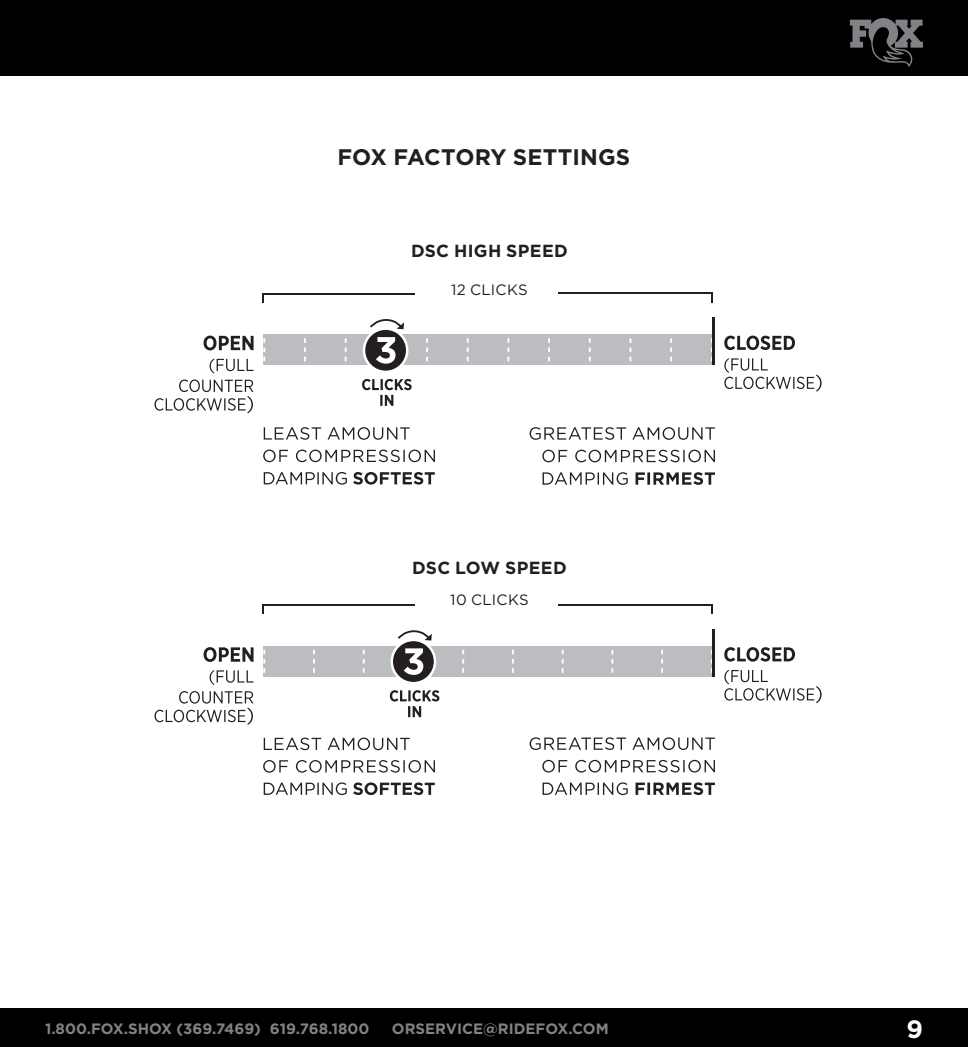
<style>
.page{position:relative;width:968px;height:1047px;background:#fff}
.page>*{position:absolute;margin:0;border:0;box-sizing:border-box;transform-origin:0 0}
.t1{font:700 25px "Gotham";color:#fff}
.ed_bullets{font:700 22.5px "Gotham";letter-spacing:.005em;color:#231f20}
.header_cover{font:700 17.5px "Gotham";letter-spacing:.015em;color:#231f20}
.t2{font:700 15px "Gotham";color:#808285}
.header_cover-2{font:15px "Gotham";letter-spacing:.025em;color:#231f20}
</style>
<div class="page">
<div style="left:0;top:1007px;width:968px;height:39px;background:#000"></div>
<div style="left:0;top:0;width:968px;height:76px;background:#000"></div>
<svg style="left:154px;top:379px;width:99px;height:34px"></svg>
<svg style="left:209px;top:358px;width:44px;height:15px"></svg>
<svg style="left:154px;top:691px;width:99px;height:33px"></svg>
<svg style="left:209px;top:670px;width:44px;height:14px"></svg>
<svg style="left:203px;top:335px;width:50px;height:15px"></svg>
<svg style="left:203px;top:647px;width:50px;height:14px"></svg>
<div style="left:263px;top:335px;width:450px;height:30px;background:#bcbdc0"></div>
<div style="left:263px;top:646px;width:450px;height:30px;background:#bcbdc0"></div>
<svg style="left:426px;top:334px;width:2px;height:28px"></svg>
<svg style="left:363px;top:649px;width:1px;height:28px"></svg>
<svg style="left:548px;top:334px;width:2px;height:28px"></svg>
<svg style="left:512px;top:649px;width:2px;height:28px"></svg>
<svg style="left:467px;top:334px;width:1px;height:28px"></svg>
<svg style="left:304px;top:334px;width:2px;height:28px"></svg>
<svg style="left:629px;top:334px;width:2px;height:28px"></svg>
<svg style="left:611px;top:650px;width:2px;height:27px"></svg>
<svg style="left:711px;top:334px;width:1px;height:28px"></svg>
<svg style="left:711px;top:649px;width:1px;height:28px"></svg>
<svg style="left:313px;top:649px;width:2px;height:28px"></svg>
<svg style="left:263px;top:334px;width:2px;height:28px"></svg>
<svg style="left:589px;top:334px;width:1px;height:28px"></svg>
<svg style="left:561px;top:649px;width:2px;height:28px"></svg>
<svg style="left:507px;top:334px;width:2px;height:28px"></svg>
<svg style="left:462px;top:649px;width:2px;height:28px"></svg>
<svg style="left:345px;top:334px;width:1px;height:28px"></svg>
<svg style="left:263px;top:649px;width:2px;height:28px"></svg>
<svg style="left:670px;top:334px;width:2px;height:28px"></svg>
<svg style="left:661px;top:649px;width:2px;height:28px"></svg>
<hr style="left:712px;top:318px;width:2px;height:47px;background:#231f20">
<hr style="left:712px;top:629px;width:2px;height:47px;background:#231f20">
<hr style="left:558px;top:293px;width:154px;height:1px;background:#231f20">
<hr style="left:558px;top:604px;width:154px;height:1px;background:#231f20">
<hr style="left:263px;top:293px;width:152px;height:1px;background:#231f20">
<hr style="left:263px;top:604px;width:152px;height:1px;background:#231f20">
<svg style="left:724px;top:358px;width:97px;height:33px"></svg>
<svg style="left:724px;top:335px;width:71px;height:15px"></svg>
<svg style="left:724px;top:669px;width:97px;height:34px"></svg>
<svg style="left:724px;top:647px;width:71px;height:14px"></svg>
<svg style="left:542px;top:472px;width:173px;height:13px"></svg>
<svg style="left:542px;top:449px;width:173px;height:13px"></svg>
<svg style="left:529px;top:427px;width:186px;height:13px"></svg>
<svg style="left:542px;top:782px;width:173px;height:13px"></svg>
<svg style="left:542px;top:759px;width:173px;height:13px"></svg>
<svg style="left:529px;top:737px;width:186px;height:12px"></svg>
<svg style="left:264px;top:782px;width:171px;height:13px"></svg>
<svg style="left:263px;top:760px;width:172px;height:12px"></svg>
<svg style="left:264px;top:737px;width:146px;height:13px"></svg>
<svg style="left:264px;top:472px;width:171px;height:12px"></svg>
<svg style="left:263px;top:449px;width:172px;height:13px"></svg>
<svg style="left:264px;top:427px;width:146px;height:12px"></svg>
<svg style="left:364px;top:328px;width:43px;height:44px"></svg>
<div style="left:363px;top:327px;width:45px;height:46px;border:2px solid #fff;border-radius:50%"></div>
<svg style="left:362px;top:379px;width:49px;height:27px"></svg>
<svg style="left:369px;top:319px;width:35px;height:51px"></svg>
<svg style="left:392px;top:639px;width:43px;height:44px"></svg>
<div style="left:390px;top:638px;width:46px;height:46px;border:2px solid #fff;border-radius:50%"></div>
<svg style="left:390px;top:690px;width:49px;height:27px"></svg>
<svg style="left:396px;top:630px;width:36px;height:52px"></svg>
<svg style="left:849px;top:18px;width:73px;height:49px"></svg>
<p class="ed_bullets" style="left:337px;top:144px;width:294px">FOX FACTORY SETTINGS</p>
<p class="header_cover" style="left:411px;top:241px;width:158px">DSC HIGH SPEED</p>
<p class="header_cover-2" style="left:451px;top:281px;width:78px">12 CLICKS</p>
<p class="header_cover" style="left:412px;top:557px;width:156px">DSC LOW SPEED</p>
<p class="header_cover-2" style="left:450px;top:591px;width:80px">10 CLICKS</p>
<p class="t2" style="left:45px;top:1019px;width:326px">1.800.FOX.SHOX (369.7469) 619.768.1800</p>
<p class="t2" style="left:392px;top:1019px;width:218px">ORSERVICE@RIDEFOX.COM</p>
<h1 class="t1" style="left:906px;top:1014px;width:18px">9</h1>
</div>
